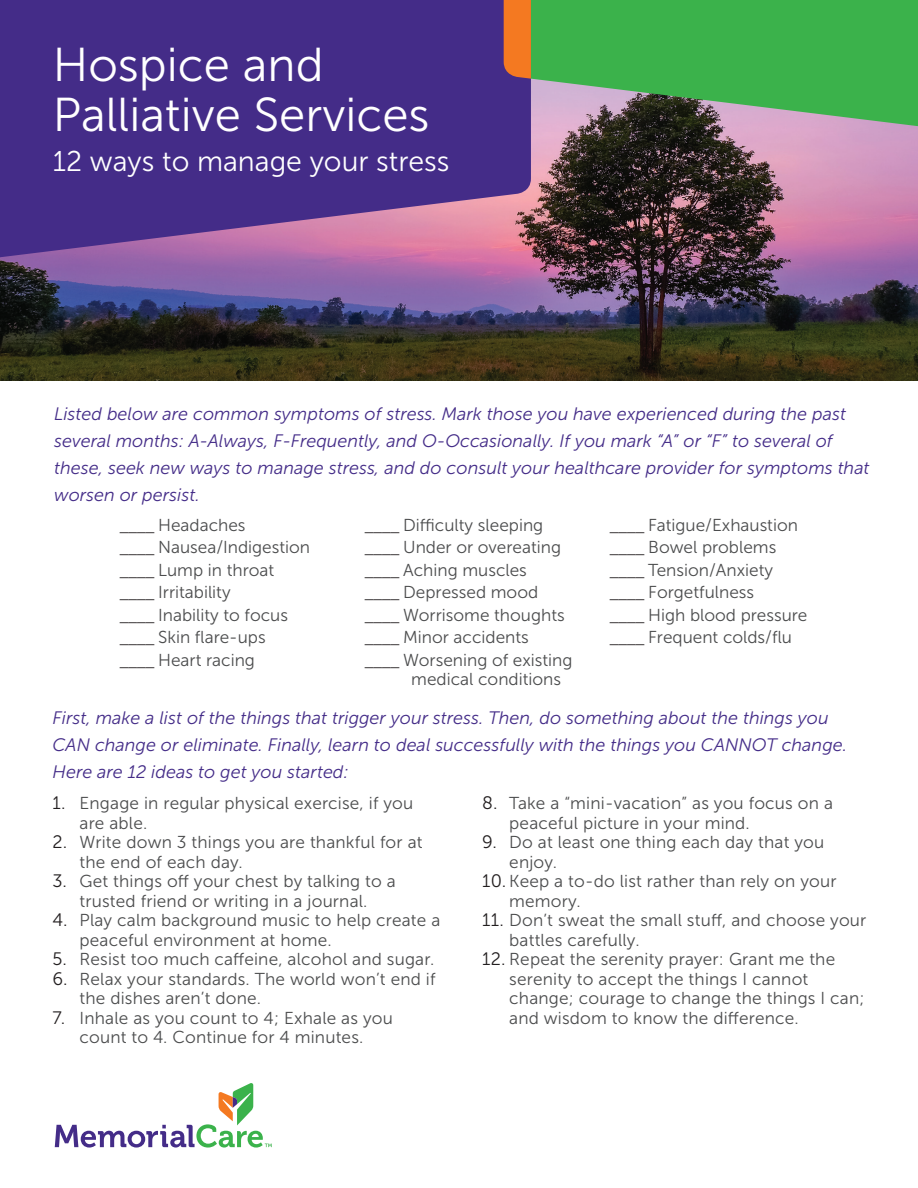
<style>
.page{position:relative;width:918px;height:1188px;background:#fff}
.page>*{position:absolute;margin:0;border:0;box-sizing:border-box;transform-origin:0 0}
.t1{font:47.4px/49.8px "Museo Sans 300";color:#fff}
.t2{font:28.5px "Museo Sans 300";color:#fff}
.t3{font:italic 18px/27px "Museo Sans 300";color:#442c88}
.t4{font:17.25px/22.5px "Museo Sans 300";letter-spacing:.01em;color:#4b4c4d}
.s1{font-family:"Myriad Pro";font-weight:300;color:#231f20}
.s2{font-size:18px;color:#231f20}
</style>
<div class="page">
<img style="left:0;top:182px;width:918px;height:198px">
<svg style="left:531px;top:0;width:387px;height:182px;background:#609563"></svg>
<svg style="left:0;top:0;width:531px;height:299px;background:#5c3c8e"></svg>
<svg style="left:504px;top:0;width:27px;height:82px;background:#e67328"></svg>
<svg style="left:55px;top:1083px;width:217px;height:65px"></svg>
<h1 class="t1" style="left:53px;top:40px;width:378px">Hospice and<br>Palliative Services</h1>
<h2 class="t2" style="left:53px;top:146px;width:398px">12 ways to manage your stress</h2>
<p class="t3" style="left:54px;top:400px;width:817px">Listed below are common symptoms of stress. Mark those you have experienced during the past several months: A-Always, F-Frequently, and O-Occasionally. If you mark “A” or “F” to several of these, seek new ways to manage stress, and do consult your healthcare provider for symptoms that worsen or persist.</p>
<p class="t4" style="left:120px;top:514px;width:192px"><span class="s1">____</span> Headaches<br><span class="s1">____</span> Nausea/Indigestion <span class="s1">____</span> Lump in throat <span class="s1">____</span> Irritability<br><span class="s1">____</span> Inability to focus <span class="s1">____</span> Skin flare-ups<br><span class="s1">____</span> Heart racing</p>
<p class="t4" style="left:365px;top:514px;width:209px"><span class="s1">____</span> Difficulty sleeping <span class="s1">____</span> Under or overeating <span class="s1">____</span> Aching muscles<br><span class="s1">____</span> Depressed mood <span class="s1">____</span> Worrisome thoughts <span class="s1">____</span> Minor accidents<br><span class="s1">____</span> Worsening of existing</p>
<p class="t4" style="left:411px;top:668px;width:151px">medical conditions</p>
<p class="t4" style="left:610px;top:514px;width:199px"><span class="s1">____</span> Fatigue/Exhaustion <span class="s1">____</span> Bowel problems <span class="s1">____</span> Tension/Anxiety <span class="s1">____</span> Forgetfulness<br><span class="s1">____</span> High blood pressure <span class="s1">____</span> Frequent colds/flu</p>
<p class="t3" style="left:53px;top:705px;width:796px">First, make a list of the things that trigger your stress. Then, do something about the things you<br>CAN change or eliminate. Finally, learn to deal successfully with the things you CANNOT change.<br>Here are 12 ideas to get you started:</p>
<p class="t4" style="left:80px;top:794px;width:335px;line-height:19.5px;text-indent:-27px"><span class="s2">1.</span> Engage in regular physical exercise, if you are able.</p>
<p class="t4" style="left:80px;top:833px;width:344px;line-height:19.5px;text-indent:-27px"><span class="s2">2.</span> Write down 3 things you are thankful for at the end of each day.</p>
<p class="t4" style="left:53px;top:872px;width:345px;line-height:19.5px;text-align:center"><span class="s2">3.</span> Get things off your chest by talking to a trusted friend or writing in a journal.</p>
<p class="t4" style="left:80px;top:911px;width:362px;line-height:19.5px;text-indent:-27px"><span class="s2">4.</span> Play calm background music to help create a peaceful environment at home.</p>
<p class="t4" style="left:53px;top:948px;width:383px"><span class="s2">5.</span> Resist too much caffeine, alcohol and sugar.</p>
<p class="t4" style="left:80px;top:969px;width:358px;line-height:19.5px;text-indent:-27px"><span class="s2">6.</span> Relax your standards. The world won’t end if the dishes aren’t done.</p>
<p class="t4" style="left:53px;top:1008px;width:342px;line-height:19.5px;text-align:center"><span class="s2">7.</span> Inhale as you count to 4; Exhale as you count to 4. Continue for 4 minutes.</p>
<p class="t4" style="left:509px;top:794px;width:325px;line-height:19.5px;text-indent:-27px"><span class="s2">8.</span> Take a “mini-vacation” as you focus on a peaceful picture in your mind.</p>
<p class="t4" style="left:509px;top:833px;width:316px;line-height:19.5px;text-indent:-27px"><span class="s2">9.</span> Do at least one thing each day that you enjoy.</p>
<p class="t4" style="left:509px;top:872px;width:329px;line-height:19.5px;text-indent:-27px"><span class="s2">10.</span> Keep a to-do list rather than rely on your memory.</p>
<p class="t4" style="left:509px;top:911px;width:359px;line-height:19.5px;text-indent:-27px"><span class="s2">11.</span> Don’t sweat the small stuff, and choose your battles carefully.</p>
<p class="t4" style="left:509px;top:950px;width:357px;line-height:19.5px;text-indent:-27px"><span class="s2">12.</span> Repeat the serenity prayer: Grant me the serenity to accept the things I cannot change; courage to change the things I can; and wisdom to know the difference.</p>
</div>
